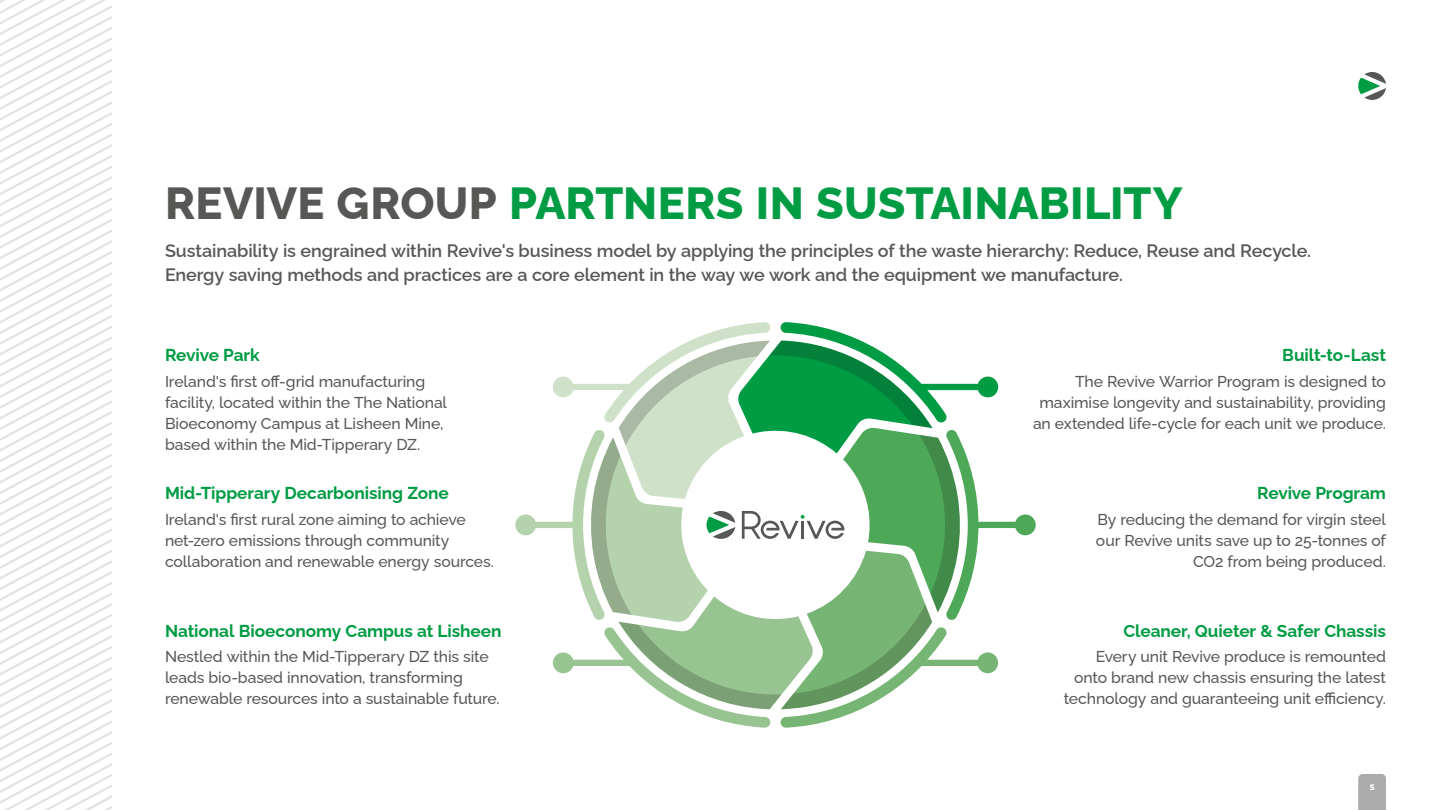
<style>
.page{position:relative;width:1440px;height:810px;background:#fff}
.page>*{position:absolute;margin:0;border:0;box-sizing:border-box;transform-origin:0 0}
.t1{font:800 45px "Raleway";letter-spacing:.005em;color:#009c43}
.t2{font:600 18px/24px "Raleway";letter-spacing:-.005em;color:#575756}
.t3{font:700 17.25px "Raleway";letter-spacing:-.005em;color:#009c43}
.t4{font:700 17.25px "Raleway";letter-spacing:-.01em;color:#009c42}
.t5{font:500 15.75px/21px "Raleway";letter-spacing:-.005em;color:#575756;text-align:right}
.t6{font:800 7.95px "Montserrat";color:#fff}
.s1{color:#575756}
</style>
<div class="page">
<svg style="left:0;top:0;width:113px;height:810px"></svg>
<svg style="left:515px;top:322px;width:521px;height:406px"></svg>
<svg style="left:1358px;top:72px;width:28px;height:28px"></svg>
<svg style="left:1358px;top:774px;width:28px;height:36px"></svg>
<h1 class="t1" style="left:165px;top:168px;width:1019px"><span class="s1">REVIVE GROUP</span> PARTNERS IN SUSTAINABILITY</h1>
<p class="t2" style="left:165px;top:237px;width:1147px">Sustainability is engrained within Revive's business model by applying the principles of the waste hierarchy: Reduce, Reuse and Recycle.<br>Energy saving methods and practices are a core element in the way we work and the equipment we manufacture.</p>
<p class="t4" style="left:165px;top:341px;width:96px">Revive Park</p>
<p class="t5" style="left:165px;top:369px;width:284px;text-align:left">Ireland's first off-grid manufacturing facility, located within the The National Bioeconomy Campus at Lisheen Mine, based within the Mid-Tipperary DZ.</p>
<p class="t3" style="left:165px;top:479px;width:285px">Mid-Tipperary Decarbonising Zone</p>
<p class="t5" style="left:165px;top:507px;width:331px;text-align:left">Ireland's first rural zone aiming to achieve net-zero emissions through community collaboration and renewable energy sources.</p>
<p class="t3" style="left:165px;top:617px;width:338px">National Bioeconomy Campus at Lisheen</p>
<p class="t5" style="left:165px;top:644px;width:336px;text-align:left">Nestled within the Mid-Tipperary DZ this site leads bio-based innovation, transforming renewable resources into a sustainable future.</p>
<p class="t3" style="left:1282px;top:341px;width:105px">Built-to-Last</p>
<p class="t5" style="left:1033px;top:369px;width:354px">The Revive Warrior Program is designed to maximise longevity and sustainability, providing an extended life-cycle for each unit we produce.</p>
<p class="t3" style="left:1257px;top:479px;width:130px">Revive Program</p>
<p class="t5" style="left:1096px;top:507px;width:292px">By reducing the demand for virgin steel our Revive units save up to 25-tonnes of<br>CO2 from being produced.</p>
<p class="t3" style="left:1124px;top:617px;width:264px">Cleaner, Quieter &amp; Safer Chassis</p>
<p class="t5" style="left:1064px;top:644px;width:324px">Every unit Revive produce is remounted onto brand new chassis ensuring the latest technology and guaranteeing unit efficiency.</p>
<p class="t6" style="left:1370px;top:782px;width:6px">5</p>
</div>
